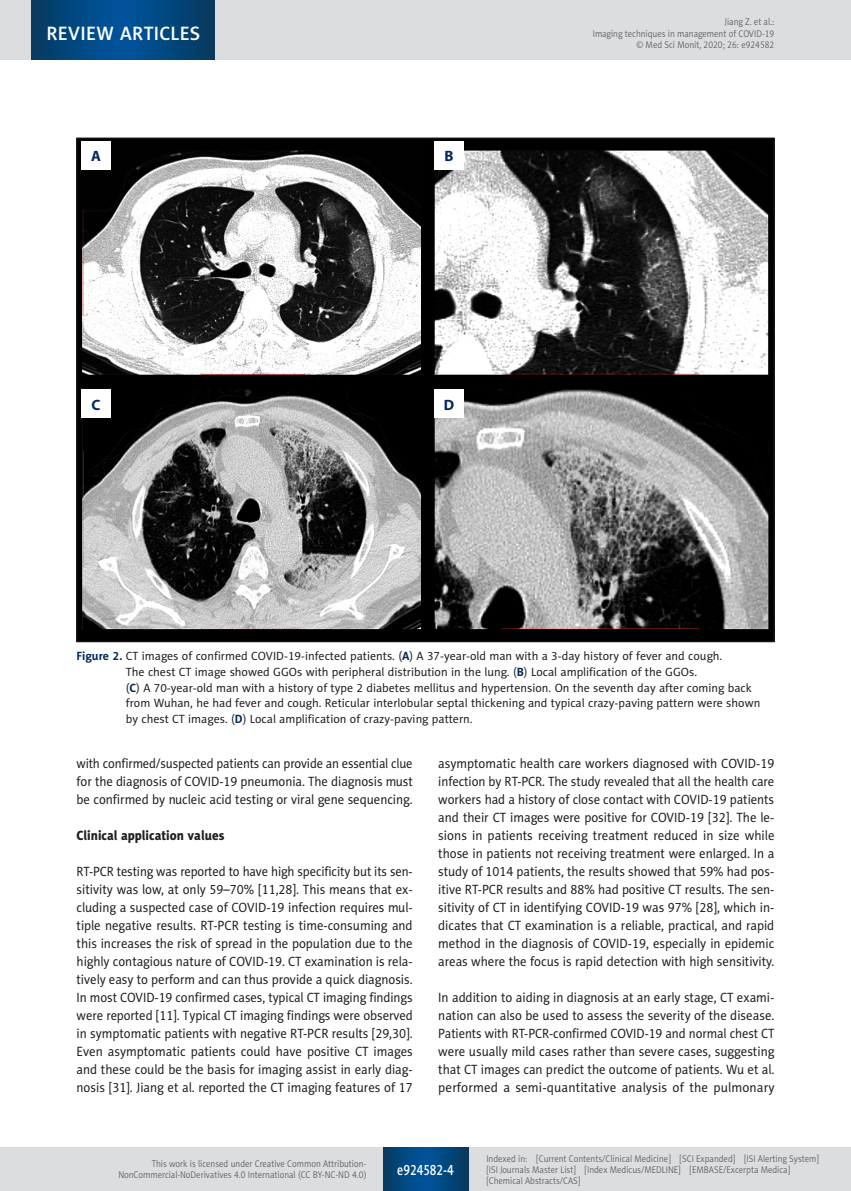
<style>
.page{position:relative;width:851px;height:1191px;background:#fff}
.page>*{position:absolute;margin:0;border:0;box-sizing:border-box;transform-origin:0 0}
.t1{font:19.5px "Naomi Sans EFN Medium";letter-spacing:.015em;color:#fff}
.t2{font:15px "Naomi Sans EFN Medium";color:#fff;scale:.8 1}
.t3{font:700 15px "Myriad Pro";color:#00295c}
.MSM_Body{font:13.5px/18px "Naomi Sans EFN";color:#231f20;text-align:justify;scale:.95 1}
.MSM_Body-2{font:13.5px/18px "Naomi Sans EFN";color:#231f20;text-align:justify;scale:.93 1}
.MSM_Headline_2{font:13.5px "Naomi Sans EFN Heavy";color:#231f20;scale:.95 1}
.MSM_Rycina_tytul{font:12px/15.8px "Naomi Sans EFN";color:#231f20}
.t4{font:9.75px/11.2px "Naomi Sans EFN Light";color:#57585a;text-align:right;scale:.9 1}
.s1{font-weight:700;color:#00295c}
</style>
<div class="page">
<img style="left:79px;top:140px;width:693px;height:500px">
<div style="left:81px;top:142px;width:30px;height:28px;background:#fff"></div>
<div style="left:81px;top:390px;width:30px;height:28px;background:#fff"></div>
<div style="left:434px;top:142px;width:29px;height:28px;background:#fff"></div>
<div style="left:434px;top:390px;width:29px;height:28px;background:#fff"></div>
<div style="left:0;top:1148px;width:850px;height:43px;background:#dcdddf"></div>
<svg style="left:383px;top:1147px;width:85px;height:43px;background:#02477e"></svg>
<div style="left:0;top:0;width:850px;height:60px;background:#dcdddf"></div>
<hr style="left:850px;top:0;width:1px;height:60px;background:#dcdddf">
<svg style="left:32px;top:0;width:183px;height:60px;background:#02477e"></svg>
<h1 class="t1" style="left:46px;top:22px;width:155px">REVIEW ARTICLES</h1>
<p class="t3" style="left:91px;top:147px;width:11px">A</p>
<p class="t3" style="left:91px;top:395px;width:10px">C</p>
<p class="t3" style="left:444px;top:147px;width:11px">B</p>
<p class="t3" style="left:444px;top:395px;width:12px">D</p>
<p class="t4" style="left:592px;top:16px;width:203px">Jiang Z. et al.:<br>Imaging techniques in management of COVID-19 © Med Sci Monit, 2020; 26: e924582</p>
<p class="MSM_Rycina_tytul" style="left:126px;top:648px;width:636px;text-indent:-49px"><span class="s1">Figure 2.</span> CT images of confirmed COVID-19-infected patients. (<span class="s1">A</span>) A 37-year-old man with a 3-day history of fever and cough.<br>The chest CT image showed GGOs with peripheral distribution in the lung. (<span class="s1">B</span>) Local amplification of the GGOs.<br>(<span class="s1">C</span>) A 70-year-old man with a history of type 2 diabetes mellitus and hypertension. On the seventh day after coming back from Wuhan, he had fever and cough. Reticular interlobular septal thickening and typical crazy-paving pattern were shown by chest CT images. (<span class="s1">D</span>) Local amplification of crazy-paving pattern.</p>
<p class="MSM_Body-2" style="left:77px;top:754px;width:363px">with confirmed/suspected patients can provide an essential clue for the diagnosis of COVID-19 pneumonia. The diagnosis must be confirmed by nucleic acid testing or viral gene sequencing.</p>
<p class="MSM_Headline_2" style="left:77px;top:827px;width:157px">Clinical application values</p>
<p class="MSM_Body-2" style="left:77px;top:862px;width:363px">RT-PCR testing was reported to have high specificity but its sen&shy;sitivity was low, at only 59–70% [11,28]. This means that ex&shy;cluding a suspected case of COVID-19 infection requires mul&shy;tiple negative results. RT-PCR testing is time-consuming and this increases the risk of spread in the population due to the highly contagious nature of COVID-19. CT examination is rela&shy;tively easy to perform and can thus provide a quick diagnosis.<br>In most COVID-19 confirmed cases, typical CT imaging findings were reported [11]. Typical CT imaging findings were observed in symptomatic patients with negative RT-PCR results [29,30].<br>Even asymptomatic patients could have positive CT images and these could be the basis for imaging assist in early diag&shy;nosis [31]. Jiang et al. reported the CT imaging features of 17</p>
<p class="MSM_Body" style="left:438px;top:754px;width:355px">asymptomatic health care workers diagnosed with COVID-19 infection by RT-PCR. The study revealed that all the health care workers had a history of close contact with COVID-19 patients and their CT images were positive for COVID-19 [32]. The le&shy;sions in patients receiving treatment reduced in size while those in patients not receiving treatment were enlarged. In a study of 1014 patients, the results showed that 59% had pos&shy;itive RT-PCR results and 88% had positive CT results. The sen&shy;sitivity of CT in identifying COVID-19 was 97% [28], which in&shy;dicates that CT examination is a reliable, practical, and rapid method in the diagnosis of COVID-19, especially in epidemic areas where the focus is rapid detection with high sensitivity.</p>
<p class="MSM_Body" style="left:438px;top:988px;width:355px">In addition to aiding in diagnosis at an early stage, CT exami&shy;nation can also be used to assess the severity of the disease.<br>Patients with RT-PCR-confirmed COVID-19 and normal chest CT were usually mild cases rather than severe cases, suggesting that CT images can predict the outcome of patients. Wu et al. performed a semi-quantitative analysis of the pulmonary</p>
<p class="t4" style="left:118px;top:1158px;width:277px">This work is licensed under Creative Common Attribution-<br>NonCommercial-NoDerivatives 4.0 International (CC BY-NC-ND 4.0)</p>
<p class="t2" style="left:397px;top:1160px;width:72px">e924582-4</p>
<p class="t4" style="left:486px;top:1152px;width:371px;text-align:left">Indexed in: [Current Contents/Clinical Medicine] [SCI Expanded] [ISI Alerting System] [ISI Journals Master List] [Index Medicus/MEDLINE] [EMBASE/Excerpta Medica] [Chemical Abstracts/CAS]</p>
</div>
